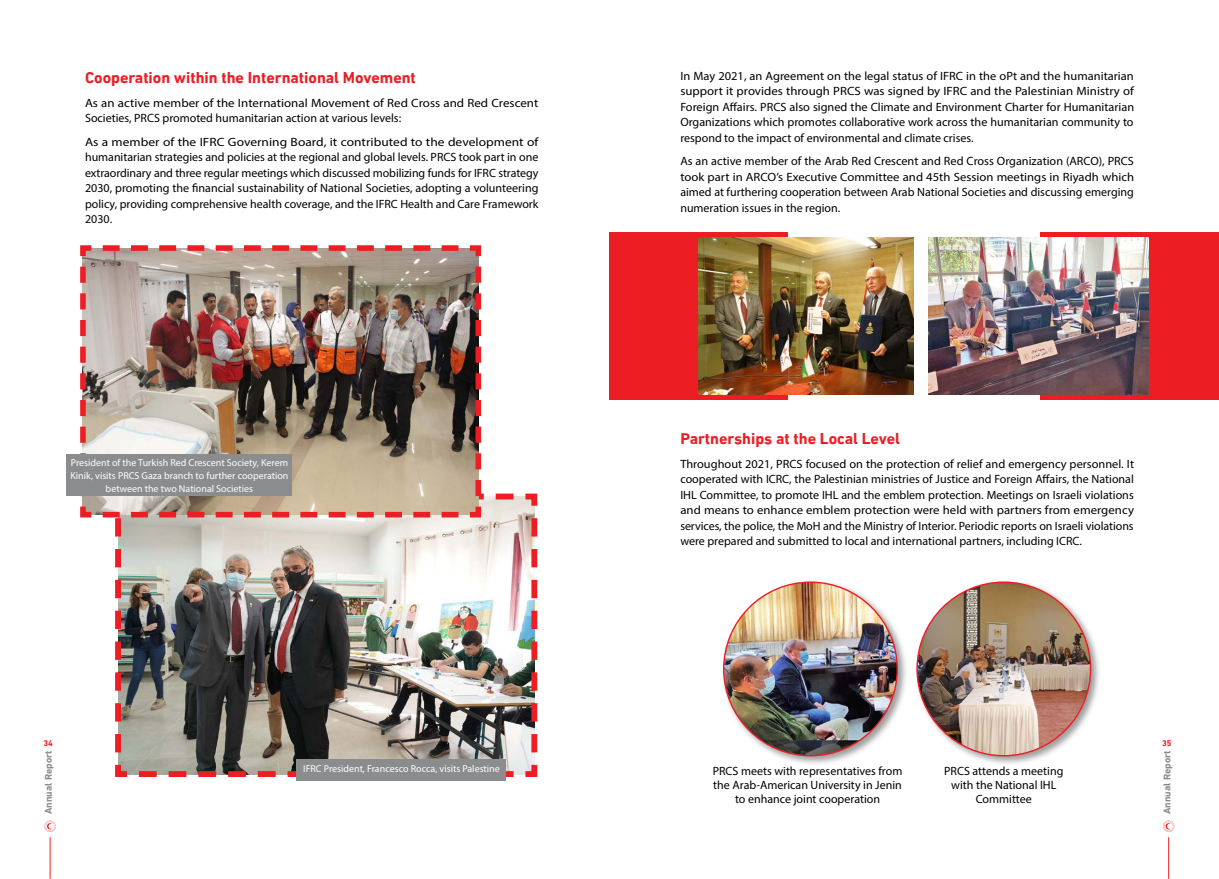
<style>
.page{position:relative;width:1219px;height:879px;background:#fff}
.page>*{position:absolute;margin:0;border:0;box-sizing:border-box;transform-origin:0 0}
.t1{font:700 16px "DIN Next LT Arabic";color:#ed1d24}
.t2{font:12px/15.5px "Myriad Pro";color:#000;text-align:justify}
.t3{font:12px/15.5px "Myriad Pro";color:#000;text-align:justify;scale:1.12 1}
.t4{font:12px/15.5px "Myriad Pro";color:#000;text-align:justify;scale:1.04 1}
.t5{font:12px/15.5px "Myriad Pro";color:#000;scale:1.08 1}
.t6{font:10px/13px "Myriad Pro";color:#fff;text-align:center}
.t7{font:700 10px "DIN Next LT Arabic";color:#8a8c8e}
.t8{font:700 8.4px "DIN Next LT Arabic";color:#ed1d24}
</style>
<div class="page">
<svg style="left:1163px;top:820px;width:11px;height:12px"></svg>
<svg style="left:44px;top:820px;width:12px;height:12px"></svg>
<hr style="left:1168px;top:837px;width:1px;height:41px;background:#ed1d24">
<hr style="left:50px;top:837px;width:1px;height:41px;background:#ed1d24">
<img style="left:115px;top:493px;width:423px;height:287px">
<img style="left:115px;top:520px;width:349px;height:238px">
<img style="left:80px;top:245px;width:404px;height:275px">
<div style="left:67px;top:454px;width:225px;height:42px;background:#8a8c8e"></div>
<div style="left:297px;top:759px;width:209px;height:22px;background:#8a8c8e"></div>
<div style="left:609px;top:232px;width:179px;height:168px;background:#ed1d24"></div>
<div style="left:1040px;top:232px;width:179px;height:168px;background:#ed1d24"></div>
<img style="left:699px;top:238px;width:215px;height:156px">
<img style="left:928px;top:238px;width:220px;height:156px">
<div style="left:721px;top:579px;width:187px;height:187px;background:#000;opacity:.39"></div>
<img style="left:724px;top:582px;width:173px;height:174px;border-radius:87px">
<div style="left:914px;top:579px;width:187px;height:187px;background:#000;opacity:.39"></div>
<img style="left:917px;top:582px;width:174px;height:174px;border-radius:87px">
<h1 class="t1" style="left:85px;top:68px;width:332px">Cooperation within the International Movement</h1>
<p class="t5" style="left:85px;top:95px;width:421px">As an active member of the International Movement of Red Cross and Red Crescent<br>Societies, PRCS promoted humanitarian action at various levels:</p>
<p class="t3" style="left:85px;top:134px;width:406px">As a member of the IFRC Governing Board, it contributed to the development of humanitarian strategies and policies at the regional and global levels. PRCS took part in one extraordinary and three regular meetings which discussed mobilizing funds for IFRC strategy 2030, promoting the financial sustainability of National Societies, adopting a volunteering policy, providing comprehensive health coverage, and the IFRC Health and Care Framework 2030.</p>
<p class="t6" style="left:70px;top:456px;width:220px">President of the Turkish Red Crescent Society, Kerem<br>Kinik, visits PRCS Gaza branch to further cooperation between the two National Societies</p>
<p class="t4" style="left:680px;top:68px;width:438px">In May 2021, an Agreement on the legal status of IFRC in the oPt and the humanitarian support it provides through PRCS was signed by IFRC and the Palestinian Ministry of Foreign Affairs. PRCS also signed the Climate and Environment Charter for Humanitarian Organizations which promotes collaborative work across the humanitarian community to respond to the impact of environmental and climate crises.</p>
<p class="t2" style="left:680px;top:153px;width:455px">As an active member of the Arab Red Crescent and Red Cross Organization (ARCO), PRCS took part in ARCO’s Executive Committee and 45th Session meetings in Riyadh which aimed at furthering cooperation between Arab National Societies and discussing emerging numeration issues in the region.</p>
<h1 class="t1" style="left:680px;top:429px;width:221px">Partnerships at the Local Level</h1>
<p class="t2" style="left:680px;top:456px;width:455px">Throughout 2021, PRCS focused on the protection of relief and emergency personnel. It cooperated with ICRC, the Palestinian ministries of Justice and Foreign Affairs, the National IHL Committee, to promote IHL and the emblem protection. Meetings on Israeli violations and means to enhance emblem protection were held with partners from emergency services, the police, the MoH and the Ministry of Interior. Periodic reports on Israeli violations were prepared and submitted to local and international partners, including ICRC.</p>
<p class="t8" style="left:43px;top:738px;width:11px">34</p>
<p class="t8" style="left:1162px;top:738px;width:11px">35</p>
<p class="t7" style="left:43px;top:814px;width:65px;rotate:-90deg">Annual Report</p>
<p class="t7" style="left:1161px;top:814px;width:65px;rotate:-90deg">Annual Report</p>
<p class="t6" style="left:303px;top:762px;width:198px">IFRC President, Francesco Rocca, visits Palestine</p>
<p class="t2" style="left:713px;top:764px;width:191px;line-height:14px;text-align:center">PRCS meets with representatives from the Arab-American University in Jenin to enhance joint cooperation</p>
<p class="t2" style="left:944px;top:764px;width:121px;line-height:14px;text-align:center">PRCS attends a meeting with the National IHL<br>Committee</p>
</div>
